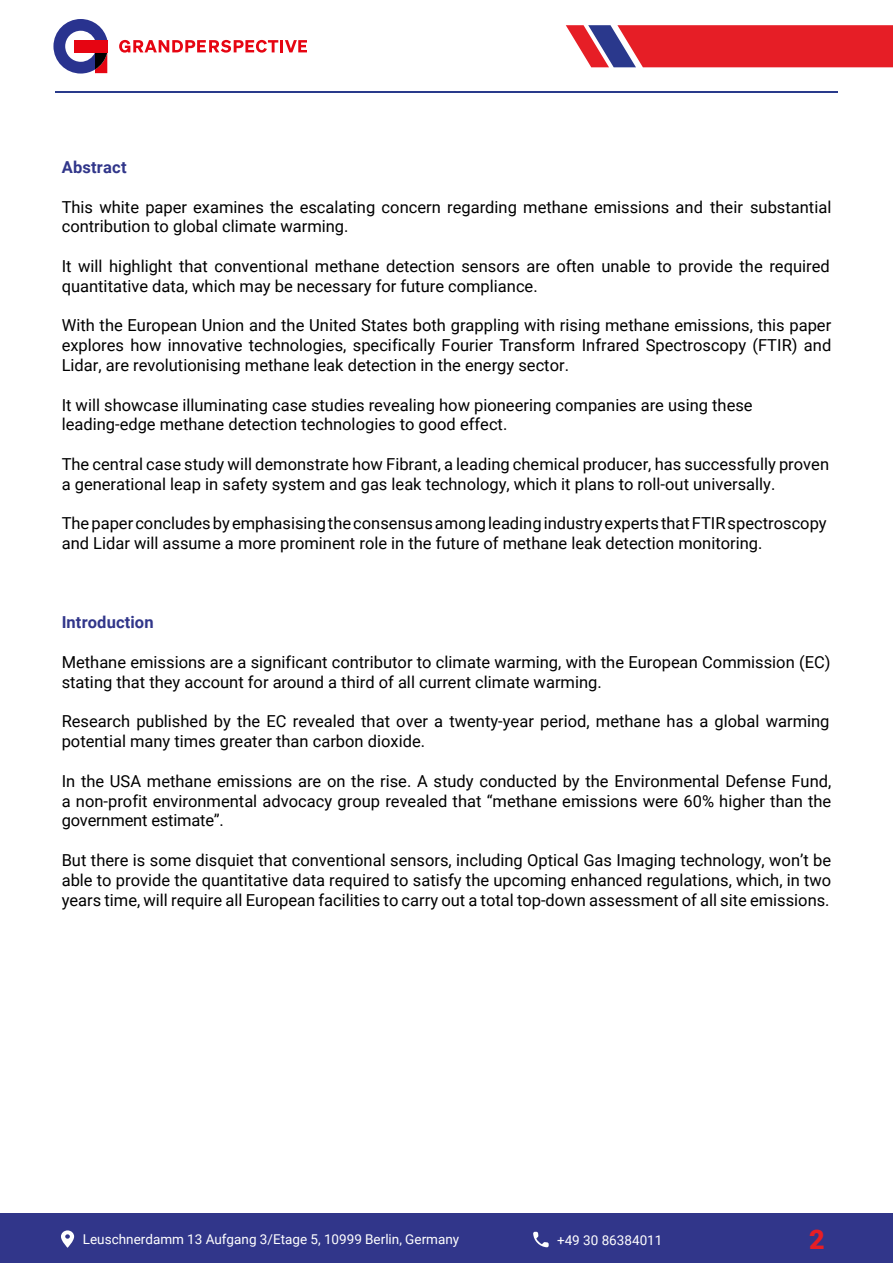
<style>
.page{position:relative;width:893px;height:1263px;background:#fff}
.page>*{position:absolute;margin:0;border:0;box-sizing:border-box;transform-origin:0 0}
.t1{font:900 27px "Roboto";color:#e61e26}
.t2{font:16.5px/19.8px "Roboto";color:#000}
.t3{font:700 16.5px "Roboto";letter-spacing:.005em;color:#31368a}
.t4{font:13.5px "Roboto";color:#fff}
</style>
<div class="page">
<div style="left:0;top:1213px;width:893px;height:50px;background:#31368a"></div>
<svg style="left:566px;top:25px;width:327px;height:42px"></svg>
<svg style="left:119px;top:40px;width:188px;height:13px"></svg>
<svg style="left:53px;top:19px;width:54px;height:55px"></svg>
<div style="left:74px;top:40px;width:33px;height:12px;background:#e60512"></div>
<hr style="left:55px;top:91px;width:782px;height:2px;background:#293a8b">
<svg style="left:533px;top:1232px;width:16px;height:15px"></svg>
<svg style="left:61px;top:1230px;width:13px;height:18px"></svg>
<p class="t3" style="left:62px;top:156px;width:66px">Abstract</p>
<p class="t2" style="left:62px;top:196px;width:771px">This white paper examines the escalating concern regarding methane emissions and their substantial contribution to global climate warming.</p>
<p class="t2" style="left:62px;top:256px;width:769px">It will highlight that conventional methane detection sensors are often unable to provide the required quantitative data, which may be necessary for future compliance.</p>
<p class="t2" style="left:62px;top:315px;width:771px;text-align:justify">With the European Union and the United States both grappling with rising methane emissions, this paper explores how innovative technologies, specifically Fourier Transform Infrared Spectroscopy (FTIR) and Lidar, are revolutionising methane leak detection in the energy sector.</p>
<p class="t2" style="left:62px;top:394px;width:692px">It will showcase illuminating case studies revealing how pioneering companies are using these leading-edge methane detection technologies to good effect.</p>
<p class="t2" style="left:62px;top:454px;width:769px">The central case study will demonstrate how Fibrant, a leading chemical producer, has successfully proven a generational leap in safety system and gas leak technology, which it plans to roll-out universally.</p>
<p class="t2" style="left:62px;top:513px;width:767px">The paper concludes by emphasising the consensus among leading industry experts that FTIR spectroscopy and Lidar will assume a more prominent role in the future of methane leak detection monitoring.</p>
<p class="t3" style="left:62px;top:611px;width:93px">Introduction</p>
<p class="t2" style="left:62px;top:652px;width:770px">Methane emissions are a significant contributor to climate warming, with the European Commission (EC) stating that they account for around a third of all current climate warming.</p>
<p class="t2" style="left:62px;top:711px;width:769px">Research published by the EC revealed that over a twenty-year period, methane has a global warming potential many times greater than carbon dioxide.</p>
<p class="t2" style="left:62px;top:770px;width:771px;text-align:justify">In the USA methane emissions are on the rise. A study conducted by the Environmental Defense Fund, a non-profit environmental advocacy group revealed that “methane emissions were 60% higher than the government estimate”.</p>
<p class="t2" style="left:62px;top:850px;width:771px;text-align:justify">But there is some disquiet that conventional sensors, including Optical Gas Imaging technology, won’t be able to provide the quantitative data required to satisfy the upcoming enhanced regulations, which, in two years time, will require all European facilities to carry out a total top-down assessment of all site emissions.</p>
<p class="t4" style="left:83px;top:1230px;width:378px">Leuschnerdamm 13 Aufgang 3/Etage 5, 10999 Berlin, Germany</p>
<p class="t4" style="left:557px;top:1230px;width:107px">+49 30 86384011</p>
<h1 class="t1" style="left:809px;top:1221px;width:17px">2</h1>
</div>
